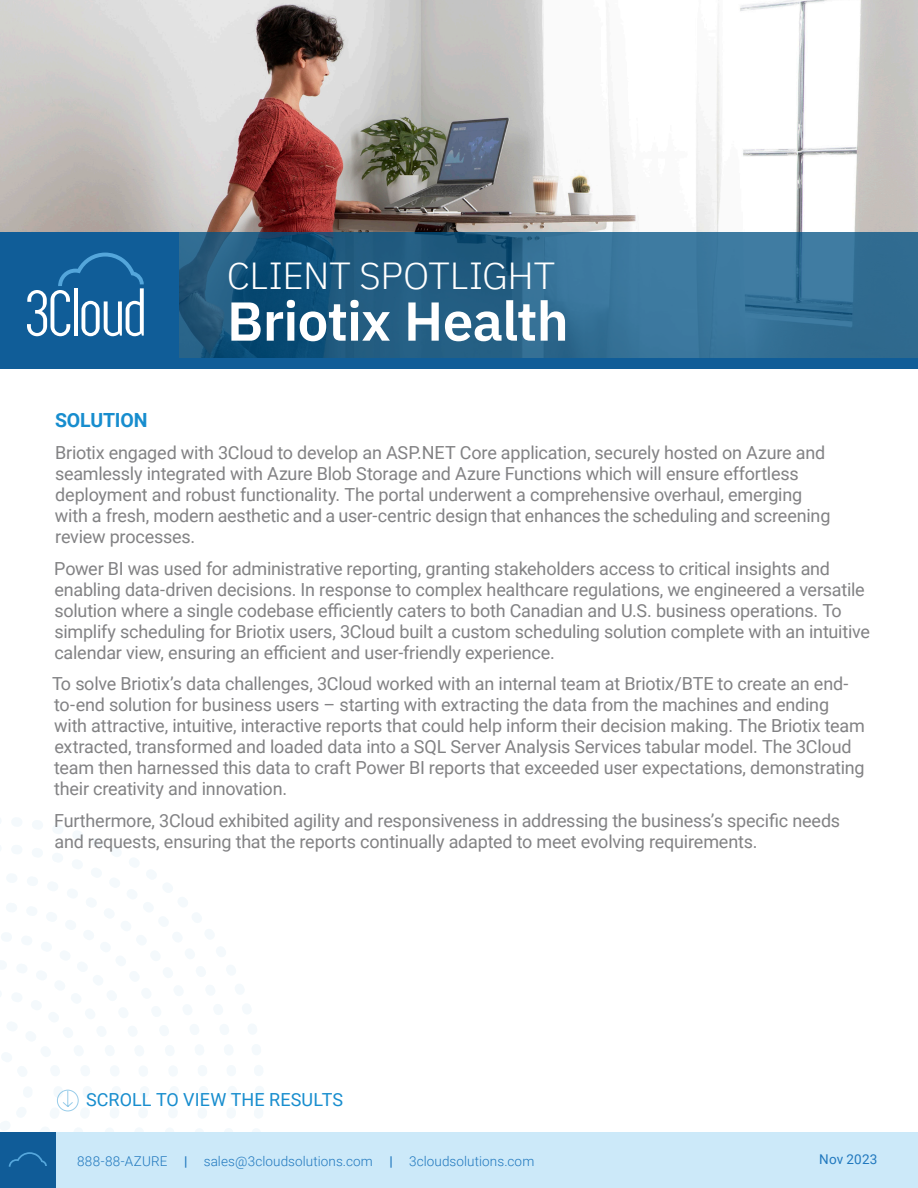
<style>
.page{position:relative;width:918px;height:1188px;background:#fff}
.page>*{position:absolute;margin:0;border:0;box-sizing:border-box;transform-origin:0 0}
.t1{font:600 54.75px "IBM Plex Sans";letter-spacing:-.015em;color:#fff}
.t2{font:300 37.65px "IBM Plex Sans";letter-spacing:-.01em;color:#fff}
.t3{font:700 19.5px "Roboto";letter-spacing:-.01em;color:#178dce}
.t4{font:18px/21px "Roboto";letter-spacing:-.01em;color:#828284}
.t5{font:18px "Roboto";letter-spacing:.005em;color:#178dce}
.t6{font:300 13.5px "Roboto";letter-spacing:.005em;color:#2078be}
.t7{font:13.5px "Roboto";letter-spacing:.015em;color:#2078be}
.s1{font-weight:500}
</style>
<div class="page">
<svg style="left:0;top:818px;width:264px;height:314px"></svg>
<svg style="left:0;top:843px;width:237px;height:289px"></svg>
<svg style="left:0;top:902px;width:179px;height:230px"></svg>
<div style="left:0;top:1132px;width:918px;height:56px;background:#cce9f9"></div>
<img style="left:0;top:0;width:918px;height:232px">
<svg style="left:179px;top:232px;width:739px;height:126px;background:#2a668c"></svg>
<div style="left:0;top:232px;width:179px;height:128px;background:#105d98"></div>
<svg style="left:27px;top:253px;width:117px;height:83px"></svg>
<div style="left:0;top:358px;width:918px;height:11px;background:#105d98"></div>
<svg style="left:0;top:931px;width:149px;height:257px"></svg>
<p class="t2" style="left:227px;top:248px;width:330px">CLIENT SPOTLIGHT</p>
<p class="t1" style="left:227px;top:278px;width:343px">Briotix Health</p>
<p class="t3" style="left:55px;top:407px;width:94px">SOLUTION</p>
<p class="t4" style="left:55px;top:441px;width:777px">Briotix engaged with 3Cloud to develop an ASP.NET Core application, securely hosted on Azure and seamlessly integrated with Azure Blob Storage and Azure Functions which will ensure effortless deployment and robust functionality. The portal underwent a comprehensive overhaul, emerging with a fresh, modern aesthetic and a user-centric design that enhances the scheduling and screening review processes.</p>
<p class="t4" style="left:54px;top:557px;width:817px">Power BI was used for administrative reporting, granting stakeholders access to critical insights and enabling data-driven decisions. In response to complex healthcare regulations, we engineered a versatile solution where a single codebase efficiently caters to both Canadian and U.S. business operations. To simplify scheduling for Briotix users, 3Cloud built a custom scheduling solution complete with an intuitive calendar view, ensuring an efficient and user-friendly experience.</p>
<p class="t4" style="left:52px;top:672px;width:814px">To solve Briotix’s data challenges, 3Cloud worked with an internal team at Briotix/BTE to create an end&shy;to-end solution for business users – starting with extracting the data from the machines and ending<br>with attractive, intuitive, interactive reports that could help inform their decision making. The Briotix team extracted, transformed and loaded data into a SQL Server Analysis Services tabular model. The 3Cloud team then harnessed this data to craft Power BI reports that exceeded user expectations, demonstrating their creativity and innovation.</p>
<p class="t4" style="left:54px;top:809px;width:787px">Furthermore, 3Cloud exhibited agility and responsiveness in addressing the business’s specific needs and requests, ensuring that the reports continually adapted to meet evolving requirements.</p>
<p class="t5" style="left:86px;top:1087px;width:259px">SCROLL TO VIEW THE RESULTS</p>
<p class="t6" style="left:77px;top:1152px;width:459px">888-88-AZURE <span class="s1">|</span> sales@3cloudsolutions.com <span class="s1">|</span> 3cloudsolutions.com</p>
<p class="t7" style="left:819px;top:1149px;width:60px">Nov 2023</p>
</div>
